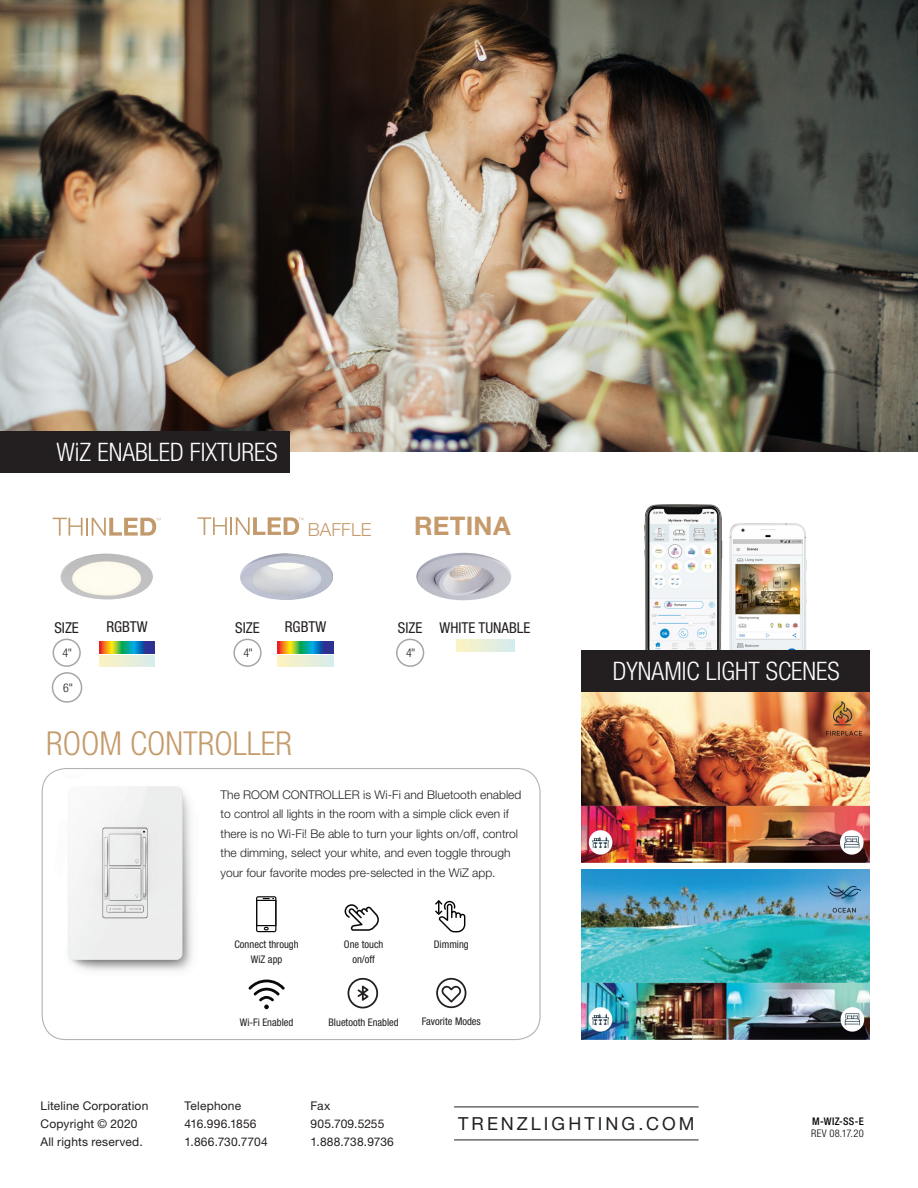
<style>
.page{position:relative;width:918px;height:1188px;background:#fff}
.page>*{position:absolute;margin:0;border:0;box-sizing:border-box;transform-origin:0 0}
.t1{font:300 condensed 33px "Helvetica Neue LT Std";color:#c59b6c}
.t2{font:700 25.65px "Helvetica Neue LT Std";letter-spacing:.01em;color:#c59b6c}
.t3{font:300 condensed 25.5px "Helvetica Neue LT Std";color:#fff}
.t4{font:300 18.15px "Helvetica Neue LT Std";color:#c59b6c}
.Corporate_tail_-_web{font:18px "Helvetica Neue LT Std";letter-spacing:.17em;color:#231f20}
.t5{font:condensed 15px "Helvetica Neue LT Std";color:#231f20}
.t6{font:300 12px/19.5px "Helvetica Neue LT Std";color:#231f20}
.Corporate_Tail_-_con{font:12px/18px "Helvetica Neue LT Std";letter-spacing:.015em;color:#231f20}
.t7{font:300 condensed 12px "Helvetica Neue LT Std";color:#231f20}
.t8{font:condensed 10.5px "Helvetica Neue LT Std";color:#231f20}
.t9{font:300 condensed 10.5px "Helvetica Neue LT Std";letter-spacing:.03em;color:#040503}
.t10{font:500 condensed 10.5px "Helvetica Neue LT Std";color:#040503}
</style>
<div class="page">
<img style="left:45px;top:774px;width:147px;height:197px">
<svg style="left:256px;top:896px;width:20px;height:36px"></svg>
<svg style="left:345px;top:904px;width:34px;height:27px"></svg>
<svg style="left:435px;top:900px;width:30px;height:32px"></svg>
<svg style="left:249px;top:980px;width:36px;height:29px"></svg>
<svg style="left:348px;top:978px;width:30px;height:31px"></svg>
<svg style="left:436px;top:978px;width:30px;height:30px"></svg>
<div style="left:42px;top:768px;width:499px;height:272px;border:1px solid #b2b3b7;border-radius:24px"></div>
<img style="left:0;top:0;width:918px;height:452px">
<hr style="left:454px;top:1107px;width:245px;height:1px;background:#231f20">
<hr style="left:454px;top:1140px;width:245px;height:1px;background:#231f20">
<img style="left:60px;top:554px;width:93px;height:45px">
<img style="left:241px;top:554px;width:91px;height:45px">
<svg style="left:53px;top:518px;width:108px;height:18px"></svg>
<svg style="left:197px;top:517px;width:106px;height:18px"></svg>
<img style="left:416px;top:553px;width:95px;height:47px">
<div style="left:0;top:431px;width:289px;height:42px;background:#231f20"></div>
<svg style="left:99px;top:642px;width:56px;height:11px"></svg>
<svg style="left:99px;top:655px;width:56px;height:12px"></svg>
<div style="left:53px;top:639px;width:28px;height:28px;border:2px solid #a5a6aa;border-radius:50%"></div>
<svg style="left:456px;top:640px;width:58px;height:11px"></svg>
<div style="left:396px;top:639px;width:28px;height:28px;border:2px solid #a5a6aa;border-radius:50%"></div>
<svg style="left:278px;top:642px;width:55px;height:11px"></svg>
<svg style="left:278px;top:655px;width:55px;height:12px"></svg>
<div style="left:233px;top:639px;width:29px;height:28px;border:2px solid #a5a6aa;border-radius:50%"></div>
<img style="left:626px;top:504px;width:200px;height:147px">
<img style="left:582px;top:692px;width:288px;height:171px">
<img style="left:582px;top:869px;width:288px;height:170px">
<div style="left:582px;top:651px;width:288px;height:41px;background:#231f20"></div>
<div style="left:52px;top:672px;width:30px;height:31px;border:2px solid #a5a6aa;border-radius:50%"></div>
<p class="t3" style="left:56px;top:437px;width:223px">WiZ ENABLED FIXTURES</p>
<p class="t4" style="left:308px;top:518px;width:65px">BAFFLE</p>
<p class="t2" style="left:414px;top:510px;width:98px">RETINA</p>
<p class="t5" style="left:54px;top:619px;width:26px">SIZE</p>
<p class="t5" style="left:106px;top:618px;width:43px">RGBTW</p>
<p class="t5" style="left:235px;top:619px;width:26px">SIZE</p>
<p class="t7" style="left:63px;top:646px;width:11px">4"</p>
<p class="t7" style="left:244px;top:646px;width:11px">4"</p>
<p class="t7" style="left:63px;top:681px;width:11px">6"</p>
<p class="t5" style="left:285px;top:618px;width:43px">RGBTW</p>
<p class="t5" style="left:398px;top:619px;width:26px">SIZE</p>
<p class="t5" style="left:440px;top:619px;width:92px">WHITE TUNABLE</p>
<p class="t7" style="left:406px;top:646px;width:11px">4"</p>
<p class="t1" style="left:46px;top:724px;width:247px">ROOM CONTROLLER</p>
<p class="t6" style="left:221px;top:785px;width:302px">The ROOM CONTROLLER is Wi-Fi and Bluetooth enabled to control all lights in the room with a simple click even if there is no Wi-Fi! Be able to turn your lights on/off, control the dimming, select your white, and even toggle through your four favorite modes pre-selected in the WiZ app.</p>
<p class="t8" style="left:235px;top:938px;width:66px">Connect through</p>
<p class="t8" style="left:251px;top:953px;width:33px">WiZ app</p>
<p class="t8" style="left:344px;top:938px;width:41px">One touch</p>
<p class="t8" style="left:352px;top:953px;width:24px">on/off</p>
<p class="t8" style="left:434px;top:938px;width:37px">Dimming</p>
<p class="t8" style="left:240px;top:1016px;width:55px">Wi-Fi Enabled</p>
<p class="t8" style="left:329px;top:1016px;width:72px">Bluetooth Enabled</p>
<p class="t8" style="left:422px;top:1016px;width:61px">Favorite Modes</p>
<p class="t3" style="left:613px;top:656px;width:228px">DYNAMIC LIGHT SCENES</p>
<p class="Corporate_Tail_-_con" style="left:40px;top:1096px;width:109px">Liteline Corporation</p>
<p class="Corporate_Tail_-_con" style="left:40px;top:1114px;width:104px">Copyright © 2020<br>All rights reserved.</p>
<p class="Corporate_Tail_-_con" style="left:184px;top:1096px;width:58px">Telephone</p>
<p class="Corporate_Tail_-_con" style="left:184px;top:1114px;width:74px">416.996.1856</p>
<p class="Corporate_Tail_-_con" style="left:184px;top:1132px;width:85px">1.866.730.7704</p>
<p class="Corporate_Tail_-_con" style="left:310px;top:1096px;width:21px">Fax</p>
<p class="Corporate_Tail_-_con" style="left:310px;top:1114px;width:75px">905.709.5255</p>
<p class="Corporate_Tail_-_con" style="left:310px;top:1132px;width:85px">1.888.738.9736</p>
<p class="Corporate_tail_-_web" style="left:458px;top:1113px;width:238px">TRENZLIGHTING.COM</p>
<p class="t10" style="left:812px;top:1115px;width:53px">M-WIZ-SS-E</p>
<p class="t9" style="left:811px;top:1128px;width:54px">REV 08.17.20</p>
</div>
